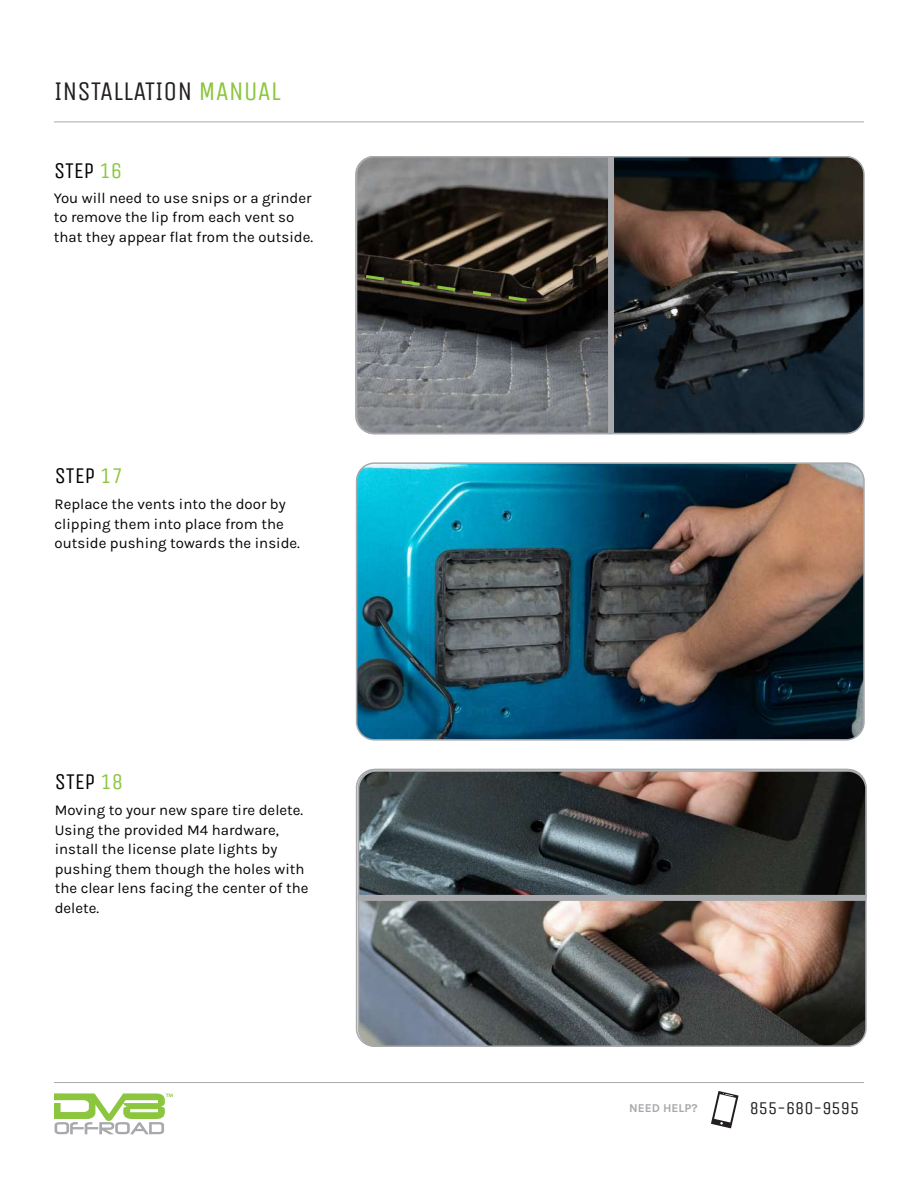
<style>
.page{position:relative;width:918px;height:1188px;background:#fff}
.page>*{position:absolute;margin:0;border:0;box-sizing:border-box;transform-origin:0 0}
.t1{font:27px "Unica One";color:#231f20}
.t2{font:22.5px "Unica One";color:#010101}
.t3{font:18px "Unica One";color:#231f20}
.t4{font:15px/19.5px "Karla";color:#040503}
.t5{font:12px "Karla";color:#a8a9ad}
.s1{color:#8bc63e}
</style>
<div class="page">
<hr style="left:54px;top:122px;width:810px;height:1px;background:#a8a9ad">
<svg style="left:54px;top:1093px;width:119px;height:41px"></svg>
<hr style="left:54px;top:1082px;width:810px;height:1px;background:#a8a9ad">
<svg style="left:711px;top:1091px;width:28px;height:37px"></svg>
<img style="left:359px;top:465px;width:503px;height:273px">
<div style="left:356px;top:462px;width:509px;height:279px;border:2px solid #a8a9ad;border-radius:18px"></div>
<img style="left:614px;top:159px;width:248px;height:274px">
<svg style="left:355px;top:156px;width:258px;height:279px;background:#575655"></svg>
<div style="left:608px;top:157px;width:6px;height:276px;background:#a8a9ad"></div>
<img style="left:359px;top:901px;width:505px;height:145px">
<svg style="left:357px;top:770px;width:510px;height:131px;background:#444647"></svg>
<div style="left:358px;top:895px;width:508px;height:6px;background:#a8a9ad"></div>
<svg style="left:363px;top:273px;width:167px;height:31px;background:#262417"></svg>
<h1 class="t1" style="left:54px;top:76px;width:228px">INSTALLATION <span class="s1">MANUAL</span></h1>
<h2 class="t2" style="left:54px;top:157px;width:70px">STEP <span class="s1">16</span></h2>
<p class="t4" style="left:54px;top:187px;width:261px">You will need to use snips or a grinder to remove the lip from each vent so that they appear flat from the outside.</p>
<h2 class="t2" style="left:55px;top:462px;width:70px">STEP <span class="s1">17</span></h2>
<p class="t4" style="left:55px;top:494px;width:247px">Replace the vents into the door by clipping them into place from the outside pushing towards the inside.</p>
<h2 class="t2" style="left:55px;top:769px;width:70px">STEP <span class="s1">18</span></h2>
<p class="t4" style="left:55px;top:800px;width:255px">Moving to your new spare tire delete.<br>Using the provided M4 hardware, install the license plate lights by pushing them though the holes with the clear lens facing the center of the delete.</p>
<p class="t5" style="left:629px;top:1100px;width:70px">NEED HELP?</p>
<p class="t3" style="left:750px;top:1097px;width:111px">855-680-9595</p>
</div>
